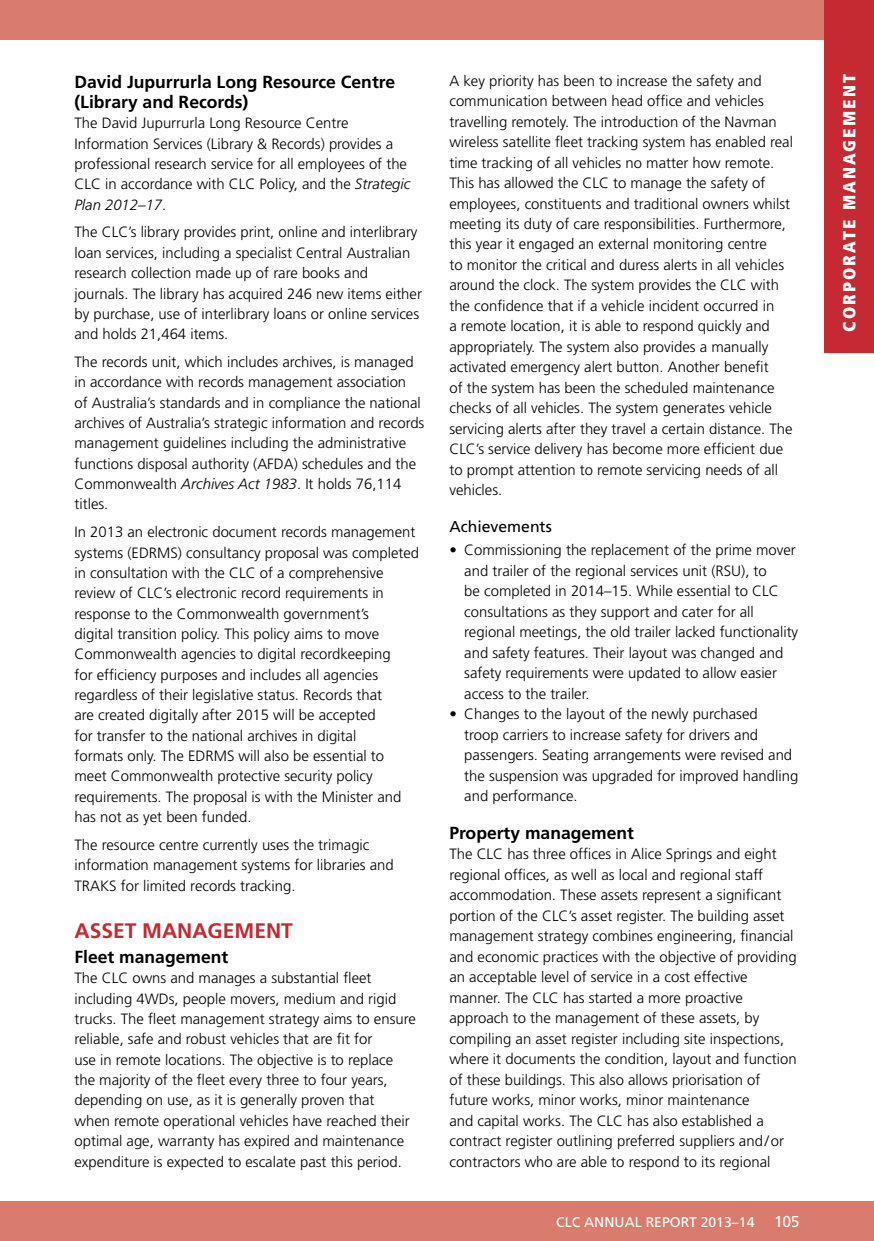
<style>
.page{position:relative;width:874px;height:1241px;background:#fff}
.page>*{position:absolute;margin:0;border:0;box-sizing:border-box;transform-origin:0 0}
.t1{font:700 21px "Frutiger LT";color:#c52932}
.t2{font:700 17.5px/20.3px "Frutiger LT";color:#000}
.t3{font:900 condensed 17.5px "Frutiger LT";letter-spacing:.12em;color:#fff}
.t4{font:15.75px "Frutiger LT";color:#000}
.t5{font:300 14.88px/20.5px "Frutiger LT";color:#000}
.t6{font:14px "Frutiger LT";color:#fff}
.s1{font-style:italic}
.s2{font-size:15.75px}
</style>
<div class="page">
<div style="left:0;top:1200px;width:873px;height:40px;background:#da7c6d"></div>
<div style="left:0;top:0;width:873px;height:40px;background:#da7c6d"></div>
<div style="left:823px;top:0;width:50px;height:352px;background:#c52932"></div>
<p class="t2" style="left:74px;top:71px;width:322px">David Jupurrurla Long Resource Centre (Library and Records)</p>
<p class="t5" style="left:74px;top:113px;width:337px">The David Jupurrurla Long Resource Centre Information Services (Library &amp; Records) provides a professional research service for all employees of the CLC in accordance with CLC Policy, and the <span class="s1">Strategic Plan 2012–17</span>.</p>
<p class="t5" style="left:74px;top:222px;width:349px">The CLC’s library provides print, online and interlibrary loan services, including a specialist Central Australian research collection made up of rare books and journals. The library has acquired 246 new items either by purchase, use of interlibrary loans or online services and holds 21,464 items.</p>
<p class="t5" style="left:74px;top:352px;width:351px">The records unit, which includes archives, is managed in accordance with records management association<br>of Australia’s standards and in compliance the national archives of Australia’s strategic information and records management guidelines including the administrative functions disposal authority (AFDA) schedules and the Commonwealth <span class="s1">Archives Act 1983</span>. It holds 76,114 titles.</p>
<p class="t5" style="left:74px;top:522px;width:346px">In 2013 an electronic document records management systems (EDRMS) consultancy proposal was completed in consultation with the CLC of a comprehensive review of CLC’s electronic record requirements in response to the Commonwealth government’s<br>digital transition policy. This policy aims to move Commonwealth agencies to digital recordkeeping<br>for efficiency purposes and includes all agencies regardless of their legislative status. Records that<br>are created digitally after 2015 will be accepted<br>for transfer to the national archives in digital<br>formats only. The EDRMS will also be essential to meet Commonwealth protective security policy requirements. The proposal is with the Minister and has not as yet been funded.</p>
<p class="t5" style="left:74px;top:834px;width:320px">The resource centre currently uses the trimagic information management systems for libraries and<br>TRAKS for limited records tracking.</p>
<h1 class="t1" style="left:74px;top:917px;width:216px">Asset managem ent</h1>
<p class="t2" style="left:74px;top:946px;width:155px">Fleet management</p>
<p class="t5" style="left:74px;top:968px;width:343px">The CLC owns and manages a substantial fleet including 4WDs, people movers, medium and rigid trucks. The fleet management strategy aims to ensure reliable, safe and robust vehicles that are fit for<br>use in remote locations. The objective is to replace the majority of the fleet every three to four years, depending on use, as it is generally proven that<br>when remote operational vehicles have reached their optimal age, warranty has expired and maintenance expenditure is expected to escalate past this period.</p>
<p class="t5" style="left:449px;top:70px;width:345px">A key priority has been to increase the safety and communication between head office and vehicles travelling remotely. The introduction of the Navman wireless satellite fleet tracking system has enabled real time tracking of all vehicles no matter how remote.<br>This has allowed the CLC to manage the safety of employees, constituents and traditional owners whilst meeting its duty of care responsibilities. Furthermore, this year it engaged an external monitoring centre<br>to monitor the critical and duress alerts in all vehicles around the clock. The system provides the CLC with the confidence that if a vehicle incident occurred in<br>a remote location, it is able to respond quickly and appropriately. The system also provides a manually activated emergency alert button. Another benefit<br>of the system has been the scheduled maintenance checks of all vehicles. The system generates vehicle servicing alerts after they travel a certain distance. The CLC’s service delivery has become more efficient due to prompt attention to remote servicing needs of all vehicles.</p>
<p class="t4" style="left:449px;top:517px;width:104px">Achievements</p>
<p class="t5" style="left:464px;top:540px;width:335px;text-indent:-15px">• Commissioning the replacement of the prime mover and trailer of the regional services unit (RSU), to<br>be completed in 2014–15. While essential to CLC consultations as they support and cater for all regional meetings, the old trailer lacked functionality and safety features. Their layout was changed and safety requirements were updated to allow easier access to the trailer.</p>
<p class="t5" style="left:464px;top:703px;width:335px;text-indent:-15px">• Changes to the layout of the newly purchased<br>troop carriers to increase safety for drivers and passengers. Seating arrangements were revised and the suspension was upgraded for improved handling and performance.</p>
<p class="t2" style="left:449px;top:822px;width:186px">Property management</p>
<p class="t5" style="left:449px;top:844px;width:348px">The CLC has three offices in Alice Springs and eight regional offices, as well as local and regional staff accommodation. These assets represent a significant portion of the CLC’s asset register. The building asset management strategy combines engineering, financial and economic practices with the objective of providing an acceptable level of service in a cost effective manner. The CLC has started a more proactive approach to the management of these assets, by compiling an asset register including site inspections, where it documents the condition, layout and function of these buildings. This also allows priorisation of future works, minor works, minor maintenance<br>and capital works. The CLC has also established a contract register outlining preferred suppliers and/or contractors who are able to respond to its regional</p>
<p class="t6" style="left:556px;top:1213px;width:245px">CLC ANNUAL REPORT 2013–14 <span class="s2">105</span></p>
<p class="t3" style="left:838px;top:332px;width:259px;rotate:-90deg">corporate management</p>
</div>
